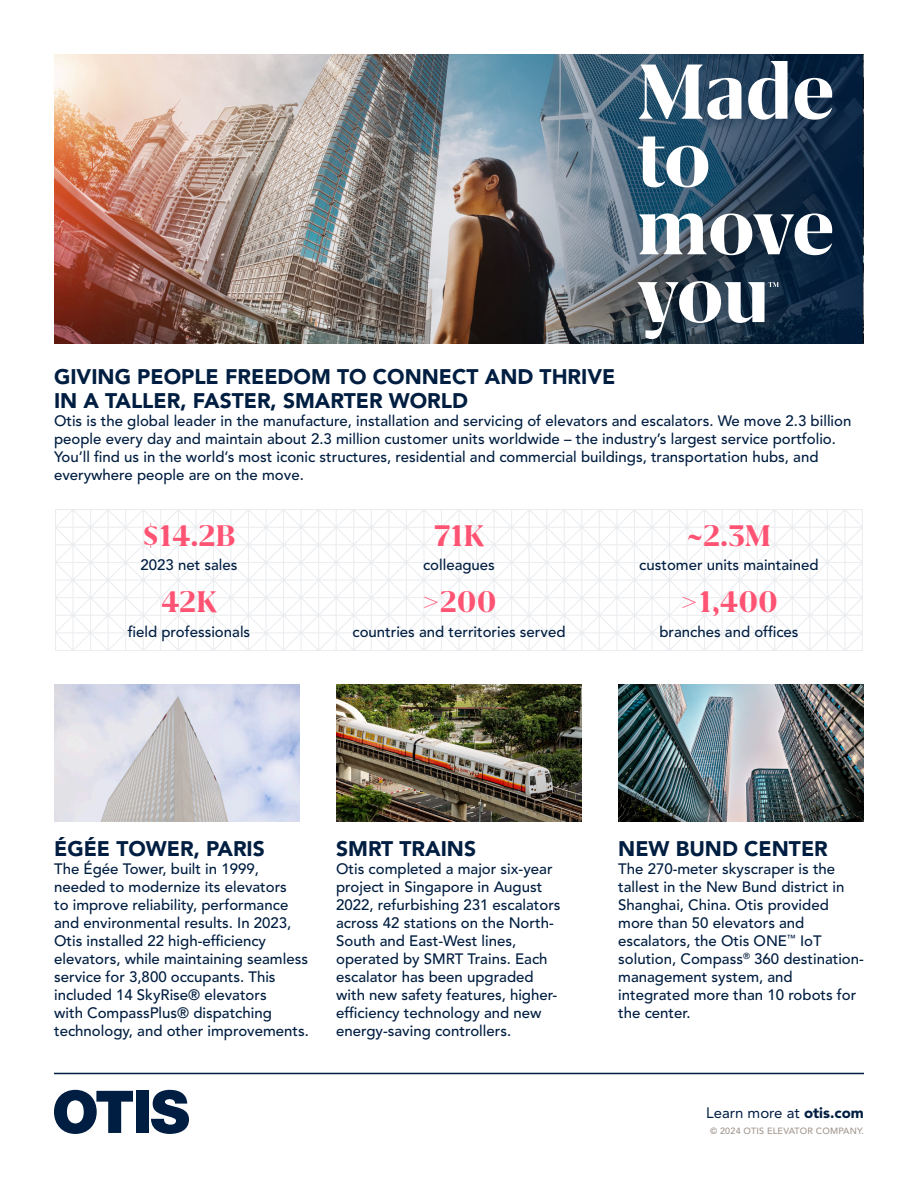
<style>
.page{position:relative;width:918px;height:1188px;background:#fff}
.page>*{position:absolute;margin:0;border:0;box-sizing:border-box;transform-origin:0 0}
.t1{font:700 34.5px "Grifo M";color:#ff5373}
.Section_Titles___Avenir_Black_All_Cap_10{font:900 21px "Avenir LT Std";color:#001e41}
.Section_Titles___Avenir_Black_All_Cap_10-2{font:500 15px/18px "Avenir LT Std";color:#001e41}
.t2{font:15px "Avenir LT Std";color:#001e41}
.t3{font:500 9px "Avenir LT Std";letter-spacing:.02em;color:#a1958d}
.s1{font-weight:900}
</style>
<div class="page">
<hr style="left:54px;top:1073px;width:810px;height:1px;background:#001e41">
<svg style="left:54px;top:1090px;width:79px;height:44px"></svg>
<div style="left:136px;top:1091px;width:13px;height:42px;background:#001e41"></div>
<svg style="left:151px;top:1090px;width:38px;height:44px"></svg>
<img style="left:459px;top:54px;width:404px;height:289px">
<img style="left:54px;top:54px;width:405px;height:289px">
<img style="left:55px;top:510px;width:808px;height:141px">
<svg style="left:639px;top:65px;width:102px;height:55px"></svg>
<svg style="left:748px;top:61px;width:40px;height:59px"></svg>
<svg style="left:795px;top:78px;width:37px;height:42px"></svg>
<svg style="left:638px;top:136px;width:70px;height:51px"></svg>
<svg style="left:639px;top:213px;width:193px;height:42px"></svg>
<svg style="left:638px;top:281px;width:141px;height:58px"></svg>
<img style="left:54px;top:685px;width:246px;height:137px">
<img style="left:336px;top:685px;width:246px;height:137px">
<img style="left:619px;top:685px;width:244px;height:137px">
<p class="Section_Titles___Avenir_Black_All_Cap_10" style="left:54px;top:364px;width:563px">GIVING PEOPLE FREEDOM TO CONNECT AND THRIVE</p>
<p class="Section_Titles___Avenir_Black_All_Cap_10" style="left:54px;top:388px;width:416px">IN A TALLER, FASTER, SMARTER WORLD</p>
<p class="Section_Titles___Avenir_Black_All_Cap_10-2" style="left:54px;top:412px;width:799px">Otis is the global leader in the manufacture, installation and servicing of elevators and escalators. We move 2.3 billion people every day and maintain about 2.3 million customer units worldwide – the industry’s largest service portfolio.<br>You’ll find us in the world’s most iconic structures, residential and commercial buildings, transportation hubs, and everywhere people are on the move.</p>
<p class="t1" style="left:143px;top:517px;width:94px">$14.2B</p>
<p class="t1" style="left:434px;top:517px;width:52px">71K</p>
<p class="t1" style="left:687px;top:517px;width:86px">~2.3M</p>
<p class="Section_Titles___Avenir_Black_All_Cap_10-2" style="left:141px;top:556px;width:98px">2023 net sales</p>
<p class="Section_Titles___Avenir_Black_All_Cap_10-2" style="left:423px;top:556px;width:73px">colleagues</p>
<p class="Section_Titles___Avenir_Black_All_Cap_10-2" style="left:639px;top:556px;width:181px">customer units maintained</p>
<p class="t1" style="left:161px;top:584px;width:57px">42K</p>
<p class="t1" style="left:421px;top:584px;width:77px">&gt;200</p>
<p class="t1" style="left:680px;top:584px;width:100px">&gt;1,400</p>
<p class="Section_Titles___Avenir_Black_All_Cap_10-2" style="left:128px;top:623px;width:124px">field professionals</p>
<p class="Section_Titles___Avenir_Black_All_Cap_10-2" style="left:352px;top:623px;width:215px">countries and territories served</p>
<p class="Section_Titles___Avenir_Black_All_Cap_10-2" style="left:659px;top:623px;width:141px">branches and offices</p>
<p class="Section_Titles___Avenir_Black_All_Cap_10" style="left:54px;top:836px;width:212px">ÉGÉE TOWER, PARIS</p>
<p class="Section_Titles___Avenir_Black_All_Cap_10-2" style="left:54px;top:860px;width:256px">The Égée Tower, built in 1999, needed to modernize its elevators<br>to improve reliability, performance and environmental results. In 2023, Otis installed 22 high-efficiency elevators, while maintaining seamless service for 3,800 occupants. This included 14 SkyRise® elevators<br>with CompassPlus® dispatching technology, and other improvements.</p>
<p class="Section_Titles___Avenir_Black_All_Cap_10" style="left:336px;top:836px;width:141px">SMRT TRAINS</p>
<p class="Section_Titles___Avenir_Black_All_Cap_10-2" style="left:336px;top:860px;width:226px">Otis completed a major six-year project in Singapore in August<br>2022, refurbishing 231 escalators across 42 stations on the North-<br>South and East-West lines, operated by SMRT Trains. Each escalator has been upgraded with new safety features, higher&shy;efficiency technology and new energy-saving controllers.</p>
<p class="Section_Titles___Avenir_Black_All_Cap_10" style="left:618px;top:836px;width:211px">NEW BUND CENTER</p>
<p class="Section_Titles___Avenir_Black_All_Cap_10-2" style="left:618px;top:860px;width:247px">The 270-meter skyscraper is the tallest in the New Bund district in<br>Shanghai, China. Otis provided more than 50 elevators and escalators, the Otis ONE<sup>™</sup> IoT solution, Compass<sup>®</sup> 360 destination&shy;management system, and integrated more than 10 robots for the center.</p>
<p class="t2" style="left:706px;top:1104px;width:159px">Learn more at <span class="s1">otis.com</span></p>
<p class="t3" style="left:710px;top:1126px;width:155px">© 2024 OTIS ELEVATOR COMPANY.</p>
</div>
